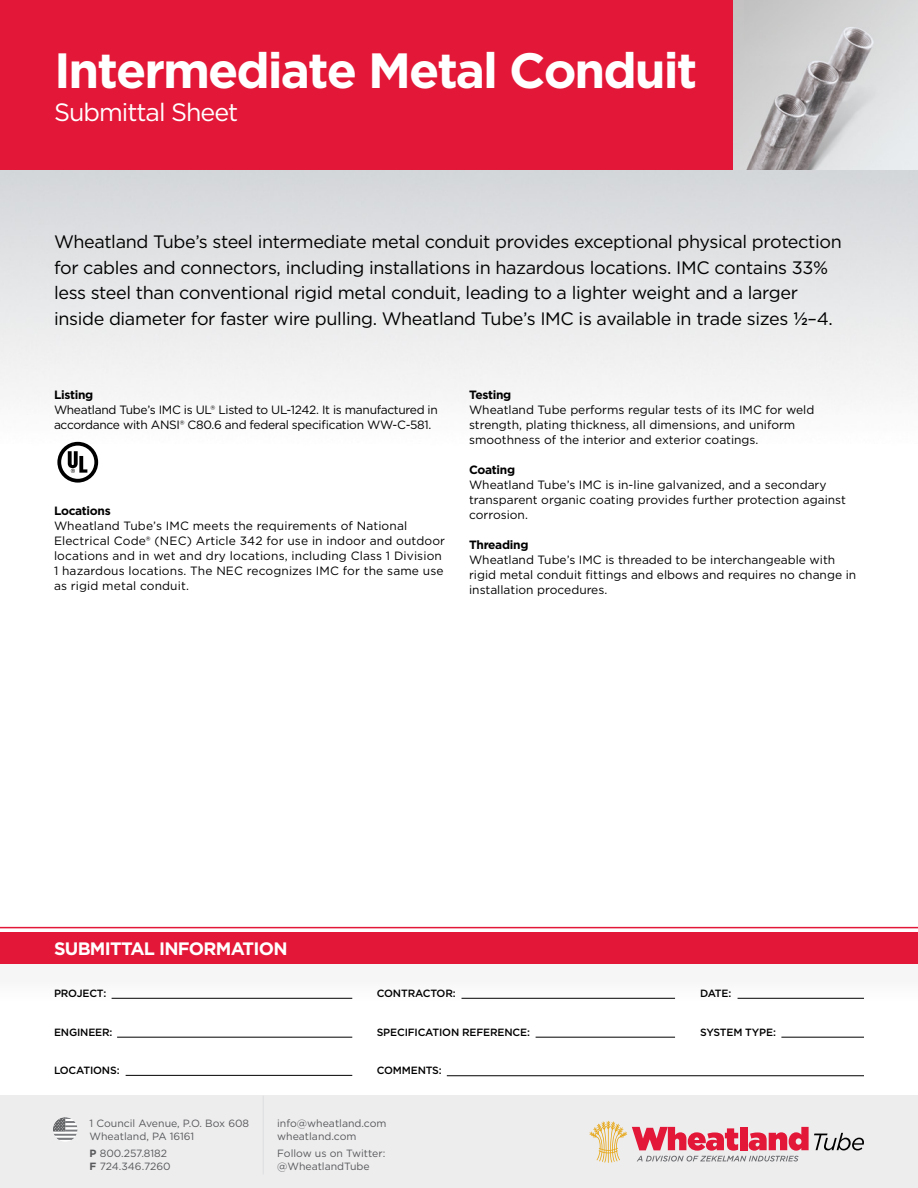
<style>
.page{position:relative;width:918px;height:1188px;background:#fff}
.page>*{position:absolute;margin:0;border:0;box-sizing:border-box;transform-origin:0 0}
.t1{font:700 49.5px "Gotham";letter-spacing:-.04em;color:#fff}
.t2{font:25.05px "Gotham";letter-spacing:-.04em;color:#fff}
.t3{font:18px/25.5px "Gotham";letter-spacing:-.02em;color:#000}
.t4{font:700 18px "Gotham";letter-spacing:-.04em;color:#fff}
.t5{font:12px/15px "Gotham";color:#000}
.t6{font:12px/15px "Gotham";letter-spacing:-.025em;color:#000}
.t7{font:700 12px "Gotham";letter-spacing:-.025em;color:#000}
.t8{font:10.5px/13.5px "Gotham";color:#58595b}
.t9{font:500 10.5px "Gotham";letter-spacing:-.015em;color:#000}
.s1{font-weight:500}
.s2{font-weight:700}
</style>
<div class="page">
<hr style="left:112px;top:998px;width:240px;height:1px;background:#000">
<hr style="left:117px;top:1037px;width:235px;height:1px;background:#000">
<hr style="left:126px;top:1075px;width:226px;height:1px;background:#000">
<hr style="left:462px;top:998px;width:213px;height:1px;background:#000">
<hr style="left:536px;top:1037px;width:139px;height:1px;background:#000">
<hr style="left:738px;top:998px;width:126px;height:1px;background:#000">
<hr style="left:781px;top:1037px;width:83px;height:1px;background:#000">
<hr style="left:447px;top:1075px;width:417px;height:1px;background:#000">
<hr style="left:0;top:927px;width:918px;height:1px;background:#e31838">
<div style="left:0;top:932px;width:918px;height:31px;background:#e31838"></div>
<svg style="left:57px;top:442px;width:41px;height:41px"></svg>
<img style="left:732px;top:0;width:186px;height:170px">
<div style="left:0;top:0;width:732px;height:170px;background:#e31838"></div>
<div style="left:0;top:1096px;width:918px;height:92px;background:#ededee"></div>
<hr style="left:263px;top:1096px;width:1px;height:78px;background:#dcddde">
<svg style="left:53px;top:1117px;width:25px;height:25px"></svg>
<svg style="left:590px;top:1121px;width:274px;height:42px"></svg>
<h1 class="t1" style="left:54px;top:37px;width:645px">Intermediate Metal Conduit</h1>
<h2 class="t2" style="left:54px;top:97px;width:186px">Submittal Sheet</h2>
<p class="t3" style="left:54px;top:229px;width:789px">Wheatland Tube’s steel intermediate metal conduit provides exceptional physical protection for cables and connectors, including installations in hazardous locations. IMC contains 33% less steel than conventional rigid metal conduit, leading to a lighter weight and a larger inside diameter for faster wire pulling. Wheatland Tube’s IMC is available in trade sizes <span class="s1">½</span>–4.</p>
<p class="t7" style="left:54px;top:387px;width:41px">Listing</p>
<p class="t6" style="left:54px;top:402px;width:385px">Wheatland Tube’s IMC is UL® Listed to UL-1242. It is manufactured in accordance with ANSI® C80.6 and federal specification WW-C-581.</p>
<p class="t7" style="left:54px;top:503px;width:58px">Locations</p>
<p class="t5" style="left:54px;top:518px;width:393px">Wheatland Tube’s IMC meets the requirements of National Electrical Code® (NEC) Article 342 for use in indoor and outdoor locations and in wet and dry locations, including Class 1 Division 1 hazardous locations. The NEC recognizes IMC for the same use as rigid metal conduit.</p>
<p class="t7" style="left:469px;top:387px;width:44px">Testing</p>
<p class="t5" style="left:469px;top:402px;width:347px">Wheatland Tube performs regular tests of its IMC for weld strength, plating thickness, all dimensions, and uniform smoothness of the interior and exterior coatings.</p>
<p class="t7" style="left:469px;top:462px;width:48px">Coating</p>
<p class="t5" style="left:469px;top:477px;width:378px">Wheatland Tube’s IMC is in-line galvanized, and a secondary transparent organic coating provides further protection against corrosion.</p>
<p class="t7" style="left:469px;top:537px;width:61px">Threading</p>
<p class="t5" style="left:469px;top:552px;width:389px">Wheatland Tube’s IMC is threaded to be interchangeable with rigid metal conduit fittings and elbows and requires no change in installation procedures.</p>
<h3 class="t4" style="left:54px;top:937px;width:235px">SUBMITTAL INFORMATION</h3>
<p class="t9" style="left:54px;top:986px;width:54px">PROJECT:</p>
<p class="t9" style="left:54px;top:1025px;width:60px">ENGINEER:</p>
<p class="t9" style="left:54px;top:1064px;width:67px">LOCATIONS:</p>
<p class="t8" style="left:90px;top:1116px;width:161px">1 Council Avenue, P.O. Box 608<br>Wheatland, PA 16161</p>
<p class="t8" style="left:90px;top:1146px;width:83px"><span class="s2">P</span> 800.257.8182<br><span class="s2">F</span> 724.346.7260</p>
<p class="t9" style="left:377px;top:986px;width:80px">CONTRACTOR:</p>
<p class="t9" style="left:377px;top:1025px;width:155px">SPECIFICATION REFERENCE:</p>
<p class="t9" style="left:377px;top:1064px;width:67px">COMMENTS:</p>
<p class="t8" style="left:277px;top:1116px;width:111px">info@wheatland.com wheatland.com</p>
<p class="t8" style="left:277px;top:1146px;width:110px">Follow us on Twitter: @WheatlandTube</p>
<p class="t9" style="left:700px;top:986px;width:33px">DATE:</p>
<p class="t9" style="left:700px;top:1025px;width:77px">SYSTEM TYPE:</p>
</div>
